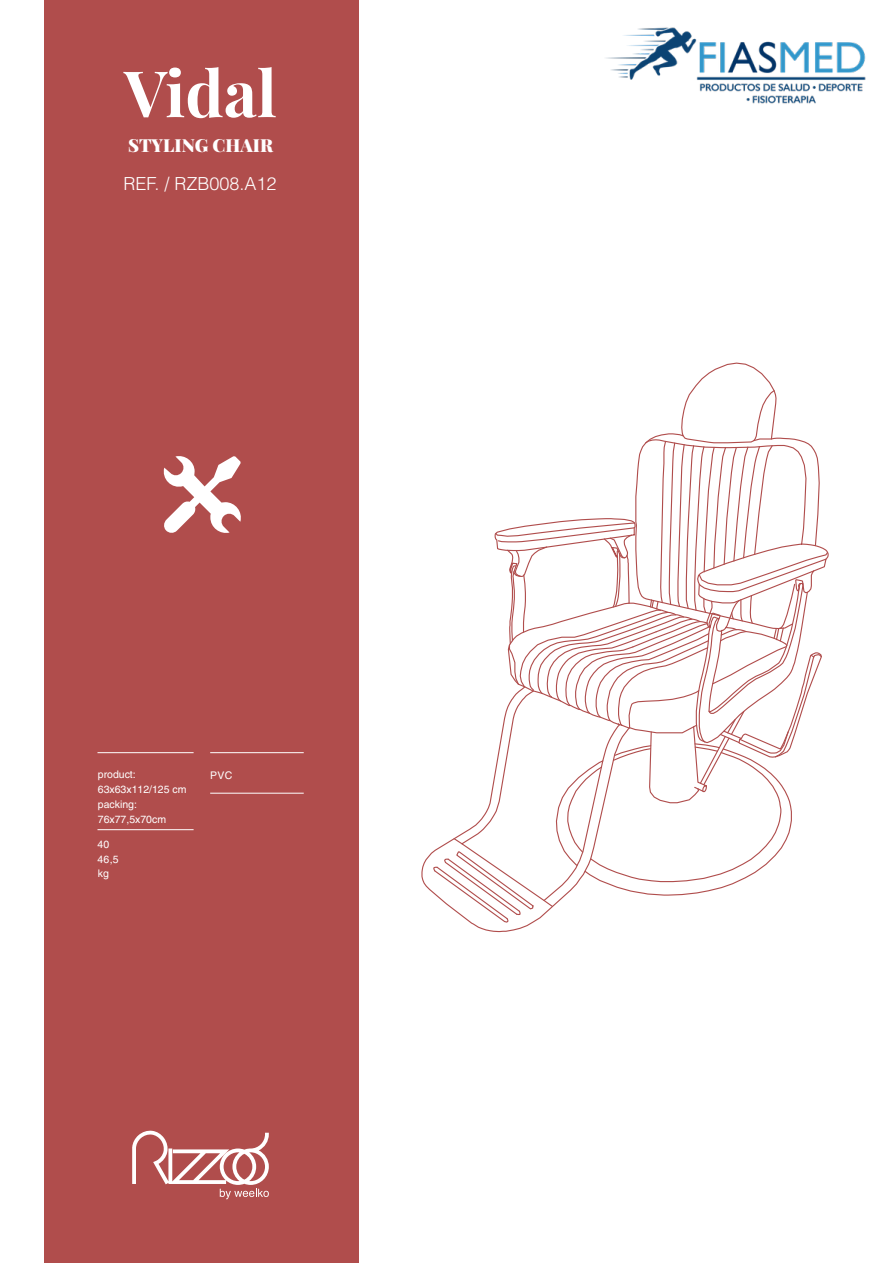
<style>
.page{position:relative;width:893px;height:1263px;background:#fff}
.page>*{position:absolute;margin:0;border:0;box-sizing:border-box;transform-origin:0 0}
.t1{font:700 64.2px "Playfair Display";color:#fff}
.t2{font:300 18px "Helvetica LT Std";color:#fff}
.t3{font:900 18px "Playfair Display";color:#fff}
.t4{font:10.5px/15px "Helvetica LT Std";color:#fff}
</style>
<div class="page">
<div style="left:44px;top:0;width:315px;height:1263px;background:#b04d4c"></div>
<hr style="left:210px;top:752px;width:94px;height:1px;background:#fff">
<hr style="left:210px;top:793px;width:94px;height:1px;background:#fff">
<hr style="left:97px;top:752px;width:97px;height:1px;background:#fff">
<hr style="left:97px;top:829px;width:97px;height:1px;background:#fff">
<svg style="left:163px;top:456px;width:78px;height:77px"></svg>
<svg style="left:132px;top:1130px;width:137px;height:69px"></svg>
<svg style="left:693px;top:362px;width:81px;height:27px"></svg>
<svg style="left:421px;top:851px;width:112px;height:82px"></svg>
<svg style="left:433px;top:389px;width:396px;height:534px"></svg>
<img style="left:606px;top:27px;width:260px;height:77px">
<h1 class="t1" style="left:124px;top:53px;width:154px">Vidal</h1>
<h2 class="t3" style="left:128px;top:133px;width:146px">STYLING CHAIR</h2>
<h2 class="t2" style="left:124px;top:172px;width:154px">REF. / RZB008.A12</h2>
<p class="t4" style="left:98px;top:767px;width:90px">product:<br>63x63x112/125 cm packing:<br>76x77,5x70cm</p>
<p class="t4" style="left:98px;top:837px;width:23px;line-height:14.5px">40<br>46,5</p>
<p class="t4" style="left:98px;top:865px;width:13px">kg</p>
<p class="t4" style="left:210px;top:768px;width:24px">PVC</p>
</div>
